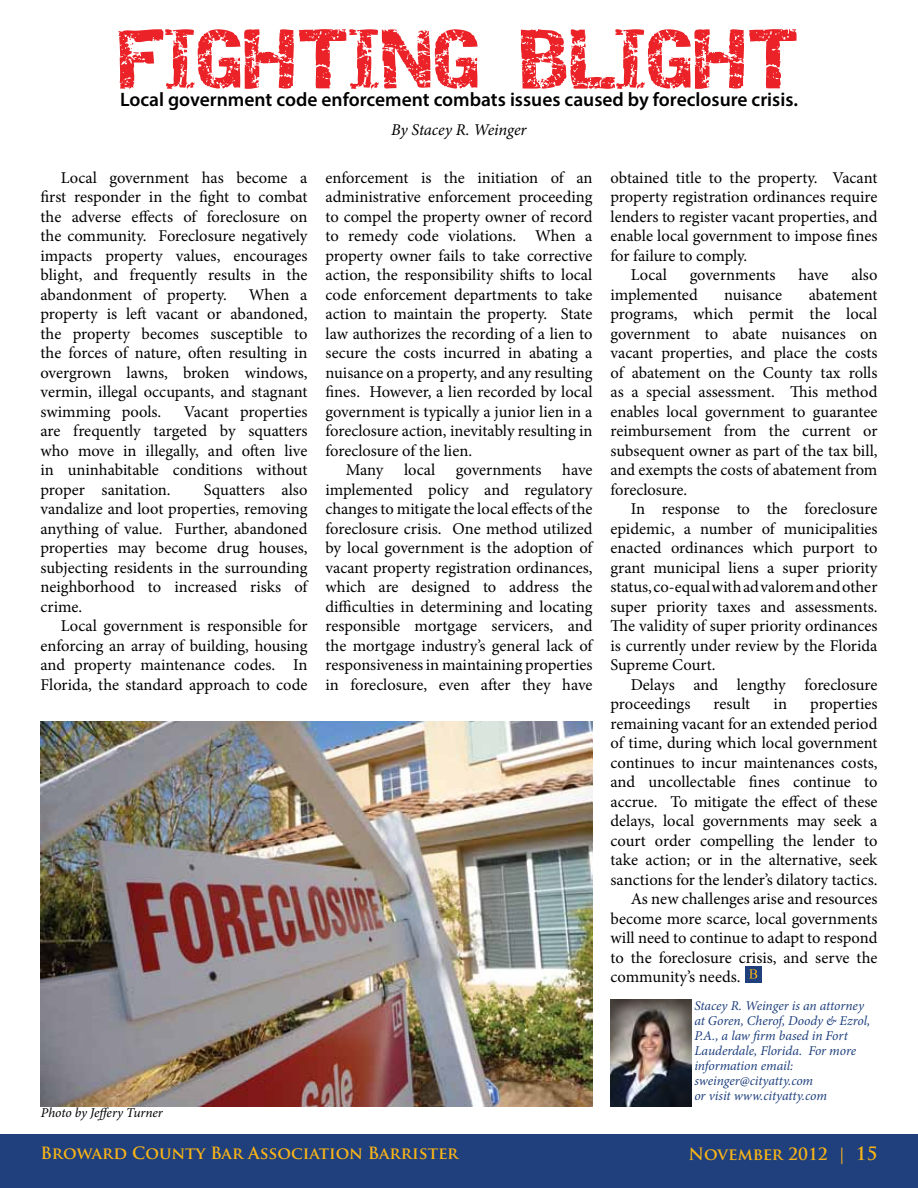
<style>
.page{position:relative;width:918px;height:1188px;background:#fff}
.page>*{position:absolute;margin:0;border:0;box-sizing:border-box;transform-origin:0 0}
.t1{font:600 19.5px "Myriad Pro";color:#000}
.t2{font:16.5px/19.5px "Minion Pro";color:#000;text-align:justify}
.t3{font:700 16.5px "Trajan Pro";color:#f9b417}
.t4{font:italic 16.5px "Minion Pro";letter-spacing:-.01em;color:#000}
.t5{font:italic 13.5px/15px "Minion Pro";letter-spacing:-.005em;color:#1f407d}
.t6{font:italic 13.5px "Minion Pro";letter-spacing:-.005em;color:#000}
.s1{font-size:18px}
</style>
<div class="page">
<div style="left:0;top:1134px;width:918px;height:54px;background:#1f407d"></div>
<img style="left:41px;top:721px;width:551px;height:386px">
<img style="left:610px;top:1000px;width:81px;height:107px">
<div style="left:745px;top:966px;width:16px;height:16px;background:#1f407d"></div>
<svg style="left:749px;top:969px;width:8px;height:10px"></svg>
<svg style="left:118px;top:29px;width:360px;height:60px"></svg>
<svg style="left:521px;top:29px;width:276px;height:60px"></svg>
<p class="t1" style="left:120px;top:87px;width:679px">Local government code enforcement combats issues caused by foreclosure crisis.</p>
<p class="t2" style="left:40px;top:168px;width:269px;text-indent:20px">Local government has become a first responder in the fight to combat the adverse effects of foreclosure on the community. Foreclosure negatively impacts property values, encourages blight, and frequently results in the abandonment of property.</p>
<p class="t2" style="left:40px;top:285px;width:269px;text-indent:208px">When a property is left vacant or abandoned, the property becomes susceptible to the forces of nature, often resulting in overgrown lawns, broken windows, vermin, illegal occupants, and stagnant swimming pools.</p>
<p class="t2" style="left:40px;top:402px;width:269px;text-indent:143px">Vacant properties are frequently targeted by squatters who move in illegally, and often live in uninhabitable conditions without proper sanitation.</p>
<p class="t2" style="left:40px;top:480px;width:269px;text-indent:163px">Squatters also vandalize and loot properties, removing anything of value. Further, abandoned properties may become drug houses, subjecting residents in the surrounding neighborhood to increased risks of crime.</p>
<p class="t2" style="left:40px;top:616px;width:269px;text-indent:20px">Local government is responsible for enforcing an array of building, housing and property maintenance codes. In Florida, the standard approach to code</p>
<p class="t6" style="left:41px;top:1103px;width:123px">Photo by Jeffery Turner</p>
<p class="t4" style="left:391px;top:119px;width:137px">By Stacey R. Weinger</p>
<p class="t2" style="left:326px;top:168px;width:269px">enforcement is the initiation of an administrative enforcement proceeding to compel the property owner of record to remedy code violations. When a property owner fails to take corrective action, the responsibility shifts to local code enforcement departments to take action to maintain the property. State law authorizes the recording of a lien to secure the costs incurred in abating a nuisance on a property, and any resulting fines. However, a lien recorded by local government is typically a junior lien in a foreclosure action, inevitably resulting in foreclosure of the lien.</p>
<p class="t2" style="left:326px;top:460px;width:269px;text-indent:20px">Many local governments have implemented policy and regulatory changes to mitigate the local effects of the foreclosure crisis. One method utilized by local government is the adoption of vacant property registration ordinances, which are designed to address the difficulties in determining and locating responsible mortgage servicers, and the mortgage industry’s general lack of responsiveness in maintaining properties in foreclosure, even after they have</p>
<p class="t2" style="left:611px;top:168px;width:268px">obtained title to the property. Vacant</p>
<p class="t2" style="left:611px;top:187px;width:269px">property registration ordinances require</p>
<p class="t2" style="left:611px;top:207px;width:268px">lenders to register vacant properties, and</p>
<p class="t2" style="left:611px;top:226px;width:268px">enable local government to impose fines</p>
<p class="t2" style="left:611px;top:246px;width:138px">for failure to comply.</p>
<p class="t2" style="left:631px;top:265px;width:38px">Local</p>
<p class="t2" style="left:690px;top:265px;width:87px">governments</p>
<p class="t2" style="left:798px;top:265px;width:32px">have</p>
<p class="t2" style="left:851px;top:265px;width:28px">also</p>
<p class="t2" style="left:611px;top:285px;width:89px">implemented</p>
<p class="t2" style="left:724px;top:285px;width:60px">nuisance</p>
<p class="t2" style="left:611px;top:285px;width:269px;text-indent:198px">abatement programs, which permit the local government to abate nuisances on vacant properties, and place the costs of abatement on the County tax rolls as a special assessment. This method enables local government to guarantee reimbursement from the current or subsequent owner as part of the tax bill, and exempts the costs of abatement from foreclosure.</p>
<p class="t2" style="left:611px;top:499px;width:269px;text-indent:20px">In response to the foreclosure epidemic, a number of municipalities enacted ordinances which purport to grant municipal liens a super priority status, co-equal with ad valorem and other super priority taxes and assessments.<br>The validity of super priority ordinances is currently under review by the Florida Supreme Court.</p>
<p class="t2" style="left:611px;top:675px;width:268px;text-indent:20px">Delays and lengthy foreclosure proceedings</p>
<p class="t2" style="left:714px;top:694px;width:38px">result</p>
<p class="t2" style="left:774px;top:694px;width:15px">in</p>
<p class="t2" style="left:810px;top:694px;width:69px">properties</p>
<p class="t2" style="left:611px;top:714px;width:269px">remaining vacant for an extended period</p>
<p class="t2" style="left:611px;top:733px;width:269px">of time, during which local government</p>
<p class="t2" style="left:611px;top:753px;width:269px">continues to incur maintenances costs,</p>
<p class="t2" style="left:611px;top:772px;width:269px">and uncollectable fines continue to</p>
<p class="t2" style="left:611px;top:792px;width:269px">accrue. To mitigate the effect of these</p>
<p class="t2" style="left:611px;top:811px;width:268px">delays, local governments may seek a</p>
<p class="t2" style="left:611px;top:831px;width:268px">court order compelling the lender to</p>
<p class="t2" style="left:611px;top:850px;width:269px">take action; or in the alternative, seek</p>
<p class="t2" style="left:611px;top:870px;width:269px">sanctions for the lender’s dilatory tactics.</p>
<p class="t2" style="left:631px;top:889px;width:248px">As new challenges arise and resources</p>
<p class="t2" style="left:611px;top:909px;width:268px">become more scarce, local governments</p>
<p class="t2" style="left:611px;top:928px;width:269px">will need to continue to adapt to respond</p>
<p class="t2" style="left:611px;top:948px;width:268px">to the foreclosure crisis, and serve the</p>
<p class="t2" style="left:611px;top:967px;width:132px">community’s needs.</p>
<p class="t5" style="left:694px;top:998px;width:177px">Stacey R. Weinger is an attorney at Goren, Cherof, Doody &amp; Ezrol,<br>P.A., a law firm based in Fort<br>Lauderdale, Florida. For more information email: sweinger@cityatty.com<br>or visit www.cityatty.com</p>
<p class="t3" style="left:40px;top:1143px;width:420px">Broward County Bar Association Barrister</p>
<p class="t3" style="left:689px;top:1144px;width:190px">November 2012 | <span class="s1">15</span></p>
</div>
